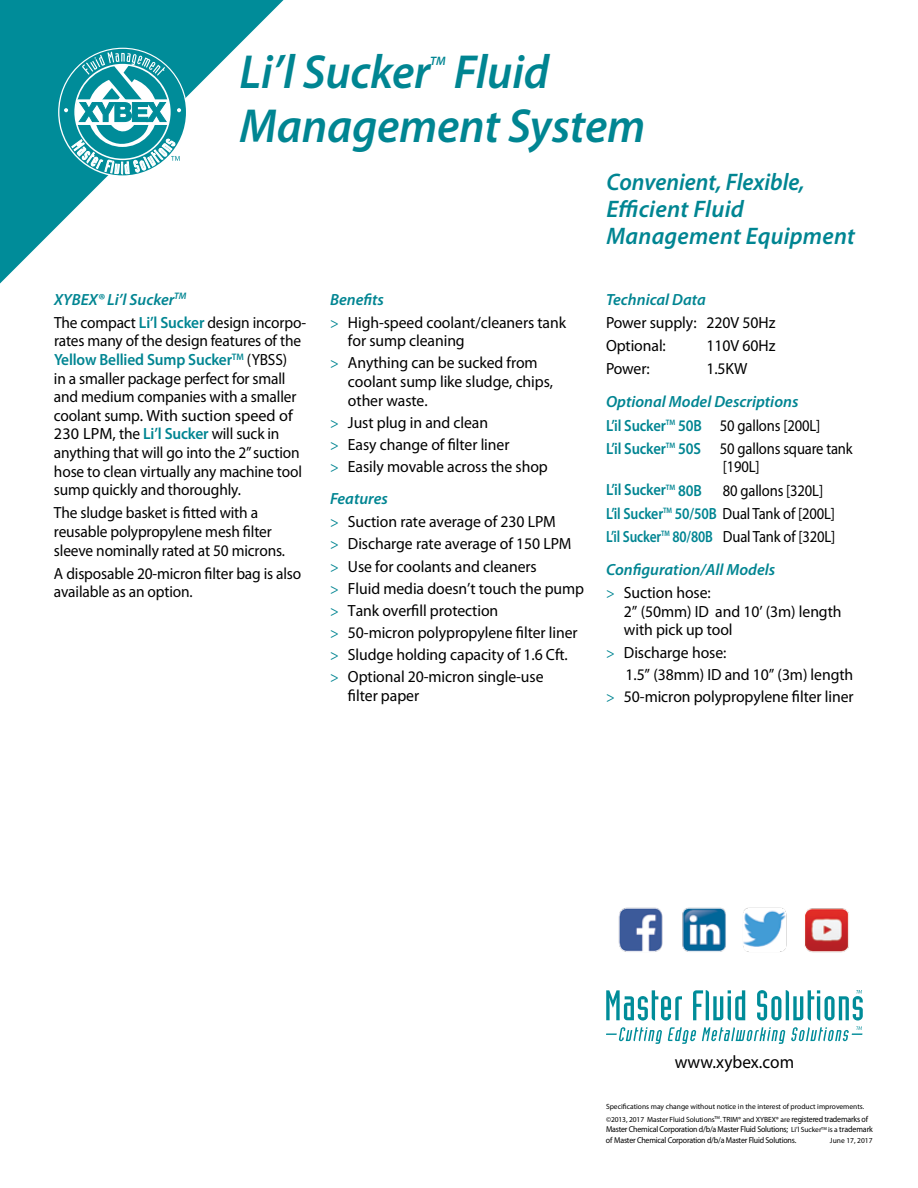
<style>
.page{position:relative;width:918px;height:1188px;background:#fff}
.page>*{position:absolute;margin:0;border:0;box-sizing:border-box;transform-origin:0 0}
.t1{font:italic 600 48px/54px "Myriad Pro";letter-spacing:-.005em;color:#008592}
.t2{font:italic 600 24px/27px "Myriad Pro";letter-spacing:.01em;color:#008592;scale:.96 1}
.t3{font:18px "Myriad Pro";color:#000;scale:.96 1}
.t4{font:16.2px/22.2px "Myriad Pro";letter-spacing:-.005em;color:#000}
.t5{font:16.2px/18.6px "Myriad Pro";letter-spacing:-.005em;color:#000;scale:.95 1}
.t6{font:16.2px/23.2px "Myriad Pro";letter-spacing:-.005em;color:#000;scale:.9 1}
.t7{font:italic 600 16.2px/23.2px "Myriad Pro";color:#008592}
.t8{font:600 16.2px "Myriad Pro";letter-spacing:-.01em;color:#008592;scale:.9 1}
.t9{font:italic 600 12.3px "Myriad Pro";color:#008592}
.t10{font:8.55px/10.5px "Myriad Pro";letter-spacing:-.025em;color:#000;scale:.93 1}
.t11{font:7.5px/12.8px "Myriad Pro";color:#000}
.s1{font-weight:600;font-style:italic;color:#008592}
.s2{font-weight:600;color:#008592}
.s3{font-size:15px;color:#008592}
.s4{font-weight:400;font-style:normal;font-size:15px}
.s5{font-weight:400;font-style:normal;color:#000}
.s6{font-size:8.55px}
.s7{font-size:7.5px}
</style>
<div class="page">
<svg style="left:0;top:0;width:284px;height:284px"></svg>
<div style="left:59px;top:49px;width:127px;height:126px;border:19px solid #008c99;border-radius:50%"></div>
<svg style="left:64px;top:52px;width:117px;height:138px"></svg>
<svg style="left:606px;top:990px;width:257px;height:54px"></svg>
<img style="left:618px;top:907px;width:231px;height:46px">
<h1 class="t1" style="left:240px;top:44px;width:407px;text-indent:214px">Fluid<br>Management System</h1>
<h2 class="t2" style="left:606px;top:168px;width:260px">Convenient, Flexible,<br>Efficient Fluid<br>Management Equipment</h2>
<h1 class="t1" style="left:240px;top:44px;width:192px">Li’l Sucker</h1>
<p class="t9" style="left:430px;top:53px;width:17px">TM</p>
<p class="t5" style="left:54px;top:287px;width:267px;line-height:23.2px"><span class="s1">XYBEX® Li’l Sucker</span><sup>TM<br></sup>The compact <span class="s2">Li’l Sucker</span> design incorpo-</p>
<p class="t5" style="left:54px;top:331px;width:263px">rates many of the design features of the <span class="s2">Yellow Bellied Sump Sucker</span><sup>TM</sup> (YBSS) in a smaller package perfect for small and medium companies with a smaller coolant sump. With suction speed of 230 LPM, the <span class="s2">Li’l Sucker</span> will suck in anything that will go into the 2” suction hose to clean virtually any machine tool sump quickly and thoroughly.</p>
<p class="t5" style="left:54px;top:503px;width:245px">The sludge basket is fitted with a reusable polypropylene mesh filter sleeve nominally rated at 50 microns.</p>
<p class="t5" style="left:54px;top:564px;width:262px">A disposable 20-micron filter bag is also available as an option.</p>
<p class="t4" style="left:330px;top:287px;width:238px;line-height:23.2px"><span class="s1">Benefits<br></span><span class="s3">&gt;</span> High-speed coolant/cleaners tank</p>
<p class="t4" style="left:330px;top:330px;width:209px;text-indent:18px">for sump cleaning<br><span class="s3">&gt;</span> Anything can be sucked from</p>
<p class="t4" style="left:348px;top:372px;width:207px;line-height:18.6px">coolant sump like sludge, chips, other waste.</p>
<p class="t4" style="left:330px;top:411px;width:219px"><span class="s3">&gt;</span> Just plug in and clean<br><span class="s3">&gt;</span> Easy change of filter liner<br><span class="s3">&gt;</span> Easily movable across the shop</p>
<p class="t4" style="left:330px;top:487px;width:256px"><span class="s1">Features<br></span><span class="s3">&gt;</span> Suction rate average of 230 LPM<br><span class="s3">&gt;</span> Discharge rate average of 150 LPM <span class="s3">&gt;</span> Use for coolants and cleaners<br><span class="s3">&gt;</span> Fluid media doesn’t touch the pump <span class="s3">&gt;</span> Tank overfill protection<br><span class="s3">&gt;</span> 50-micron polypropylene filter liner <span class="s3">&gt;</span> Sludge holding capacity of 1.6 Cft.<br><span class="s3">&gt;</span> Optional 20-micron single-use</p>
<p class="t4" style="left:348px;top:684px;width:73px">filter paper</p>
<p class="t7" style="left:606px;top:287px;width:102px">Technical Data</p>
<p class="t4" style="left:606px;top:310px;width:171px;line-height:23.2px">Power supply: 220V 50Hz<br>Optional:</p>
<p class="t4" style="left:707px;top:334px;width:70px">110V 60Hz</p>
<p class="t4" style="left:606px;top:357px;width:45px">Power:</p>
<p class="t4" style="left:707px;top:357px;width:43px">1.5KW</p>
<p class="t6" style="left:606px;top:390px;width:276px"><span class="s1">Optional Model Descriptions<br></span><span class="s2">L’il Sucker</span><sup>TM</sup> <span class="s2">50B</span> 50 gallons [200L]<br><span class="s2">L’il Sucker</span><sup>TM</sup> <span class="s2">50S</span> 50 gallons square tank</p>
<p class="t6" style="left:723px;top:455px;width:42px">[190L]</p>
<p class="t8" style="left:606px;top:480px;width:108px">L’il Sucker<sup>TM</sup> 80B</p>
<p class="t6" style="left:606px;top:478px;width:256px;text-indent:117px">80 gallons [320L]<br><span class="s2">L’il Sucker</span><sup>TM</sup> <span class="s2">50/50B</span> Dual Tank of [200L]<br><span class="s2">L’il Sucker</span><sup>TM</sup> <span class="s2">80/80B</span> Dual Tank of [320L]</p>
<p class="t7" style="left:606px;top:558px;width:171px">Configuration/All Models <span class="s4">&gt;</span> <span class="s5">Suction hose:</span></p>
<p class="t4" style="left:624px;top:602px;width:219px;line-height:18.6px">2” (50mm) ID and 10’ (3m) length with pick up tool</p>
<p class="t4" style="left:606px;top:641px;width:122px"><span class="s3">&gt;</span> Discharge hose:</p>
<p class="t4" style="left:626px;top:663px;width:229px">1.5” (38mm) ID and 10” (3m) length</p>
<p class="t4" style="left:606px;top:685px;width:249px"><span class="s3">&gt;</span> 50-micron polypropylene filter liner</p>
<p class="t3" style="left:675px;top:1051px;width:126px">www.xybex.com</p>
<p class="t11" style="left:606px;top:1100px;width:264px">Specifications may change without notice in the interest of product improvements. ©2013, 2017 Master Fluid Solutions<sup>TM</sup>. TRIM® and XYBEX® are <span class="s6">registered trademarks of</span></p>
<p class="t10" style="left:606px;top:1124px;width:289px">Master Chemical Corporation d/b/a Master Fluid Solutions; <span class="s7">Li’l Sucker</span><sup>TM</sup> <span class="s7">is a</span> trademark of Master Chemical Corporation d/b/a Master Fluid Solutions.</p>
<p class="t11" style="left:830px;top:1134px;width:44px">June 17, 2017</p>
</div>
